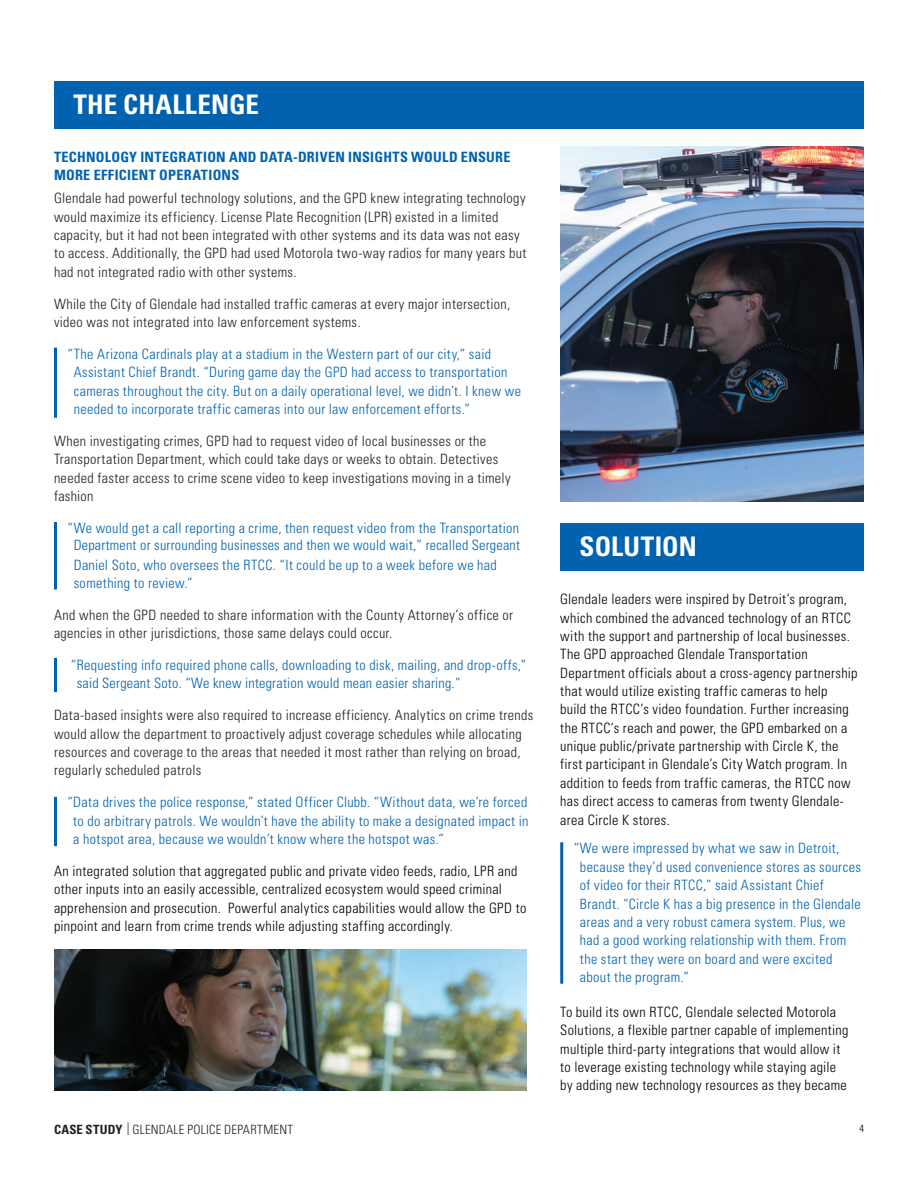
<style>
.page{position:relative;width:918px;height:1188px;background:#fff}
.page>*{position:absolute;margin:0;border:0;box-sizing:border-box;transform-origin:0 0}
.t1{font:700 condensed 27px "Univers";letter-spacing:.005em;color:#fff}
.t2{font:300 condensed 14.25px/18.3px "Univers";letter-spacing:.025em;color:#0162b0}
.t3{font:300 condensed 14.25px/18.3px "Univers";letter-spacing:.025em;color:#000}
.t4{font:300 condensed 14.25px/18.3px "Univers";letter-spacing:.025em;color:#231f20}
.t5{font:700 condensed 14.25px/18.3px "Univers";letter-spacing:.02em;color:#0162b0}
.t6{font:300 condensed 12.75px "Univers";letter-spacing:.02em;color:#231f20}
.t7{font:300 condensed 10.5px "Univers";color:#000}
.s1{font-family:"Univers LT Pro"}
.s2{color:#0162b0}
.s3{font-weight:700}
</style>
<div class="page">
<div style="left:54px;top:81px;width:810px;height:48px;background:#0162b0"></div>
<img style="left:54px;top:949px;width:472px;height:141px">
<img style="left:560px;top:146px;width:304px;height:355px">
<div style="left:560px;top:523px;width:304px;height:48px;background:#0162b0"></div>
<hr style="left:54px;top:348px;width:3px;height:70px;background:#0162b0">
<hr style="left:54px;top:522px;width:3px;height:68px;background:#0162b0">
<hr style="left:54px;top:658px;width:3px;height:34px;background:#0162b0">
<hr style="left:54px;top:797px;width:3px;height:49px;background:#0162b0">
<hr style="left:560px;top:842px;width:3px;height:142px;background:#0162b0">
<h1 class="t1" style="left:73px;top:88px;width:187px">THE CHALLENGE</h1>
<p class="t5" style="left:54px;top:148px;width:458px">TECHNOLOGY INTEGRATION AND DATA-DRIVEN INSIGHTS WOULD ENSURE<br>MORE EFFICIENT OPERATIONS</p>
<p class="t4" style="left:54px;top:189px;width:474px">Glendale had powerful technology solutions, and the GPD knew integrating technology would maximize its efficiency. License Plate Recognition (LPR) existed in a limited capacity, but it had not been integrated with other systems and its data was not easy to access. Additionally, the GPD had used Motorola two-way radios for many years but had not integrated radio with other systems.</p>
<p class="t4" style="left:54px;top:294px;width:458px">While the City of Glendale had installed traffic cameras at every major intersection, video was not integrated into law enforcement systems.</p>
<p class="t2" style="left:74px;top:345px;width:449px;text-indent:-6px">“The Arizona Cardinals play at a stadium in the Western part of our city,” said Assistant Chief Brandt. “During game day the GPD had access to transportation cameras throughout the city. But on a daily operational level, we didn’t. I knew we needed to incorporate traffic cameras into our law enforcement efforts.”</p>
<p class="t4" style="left:54px;top:432px;width:458px">When investigating crimes, GPD had to request video of local businesses or the Transportation Department, which could take days or weeks to obtain. Detectives needed faster access to crime scene video to keep investigations moving in a timely fashion</p>
<p class="t2" style="left:67px;top:519px;width:454px;line-height:17.4px;text-align:center">“We would get a call reporting a crime, then request video from the Transportation<br>Department or surrounding businesses and then we would wait,” recalled <span class="s1">Sergea</span>nt</p>
<p class="t2" style="left:74px;top:555px;width:425px">Daniel Soto, who oversees the RTCC. “It could be up to a week before we had something to review.”</p>
<p class="t4" style="left:54px;top:606px;width:461px">And when the GPD needed to share information with the County Attorney’s office or agencies in other jurisdictions, those same delays could occur.</p>
<p class="t2" style="left:77px;top:656px;width:451px;text-indent:-6px">“Requesting info required phone calls, downloading to disk, mailing, and drop-offs,” said <span class="s1">Sergean</span>t Soto. “We knew integration would mean easier sharing.”</p>
<p class="t4" style="left:54px;top:706px;width:481px">Data-based insights were also required to increase efficiency. Analytics on crime trends would allow the department to proactively adjust coverage schedules while allocating resources and coverage to the areas that needed it most rather than relying on broad, regularly scheduled patrols</p>
<p class="t2" style="left:73px;top:793px;width:457px;text-align:justify;text-indent:-6px">“Data drives the police response,” stated Officer Clubb. “Without data, we’re forced to do arbitrary patrols. We wouldn’t have the ability to make a designated impact in a hotspot area, because we wouldn’t know where the hotspot was.”</p>
<p class="t3" style="left:54px;top:862px;width:474px">An integrated solution that aggregated public and private video feeds, radio, LPR and other inputs into an easily accessible, centralized ecosystem would speed criminal apprehension and prosecution. Powerful analytics capabilities would allow the GPD to pinpoint and learn from crime trends while adjusting staffing accordingly<span class="s2">.</span></p>
<p class="t6" style="left:54px;top:1122px;width:241px"><span class="s3">CASE STUDY</span> | GLENDALE POLICE DEPARTMENT</p>
<h1 class="t1" style="left:580px;top:530px;width:119px">SOLUTION</h1>
<p class="t3" style="left:560px;top:590px;width:299px">Glendale leaders were inspired by Detroit’s program, which combined the advanced technology of an RTCC with the support and partnership of local businesses.<br>The GPD approached Glendale Transportation Department officials about a cross-agency partnership that would utilize existing traffic cameras to help<br>build the RTCC’s video foundation. Further increasing the RTCC’s reach and power, the GPD embarked on a unique public/private partnership with Circle K, the first participant in Glendale’s City Watch program. In addition to feeds from traffic cameras, the RTCC now has direct access to cameras from twenty Glendale&shy;area Circle K stores.</p>
<p class="t2" style="left:580px;top:839px;width:283px;text-indent:-6px">“We were impressed by what we saw in Detroit, because they’d used convenience stores as sources of video for their RTCC,” said Assistant Chief Brandt. “Circle K has a big presence in the Glendale areas and a very robust camera system. Plus, we had a good working relationship with them. From the start they were on board and were excited about the program.”</p>
<p class="t3" style="left:560px;top:1003px;width:290px">To build its own RTCC, Glendale selected Motorola Solutions, a flexible partner capable of implementing multiple third-party integrations that would allow it to leverage existing technology while staying agile by adding new technology resources as they became</p>
<p class="t7" style="left:859px;top:1122px;width:6px">4</p>
</div>
